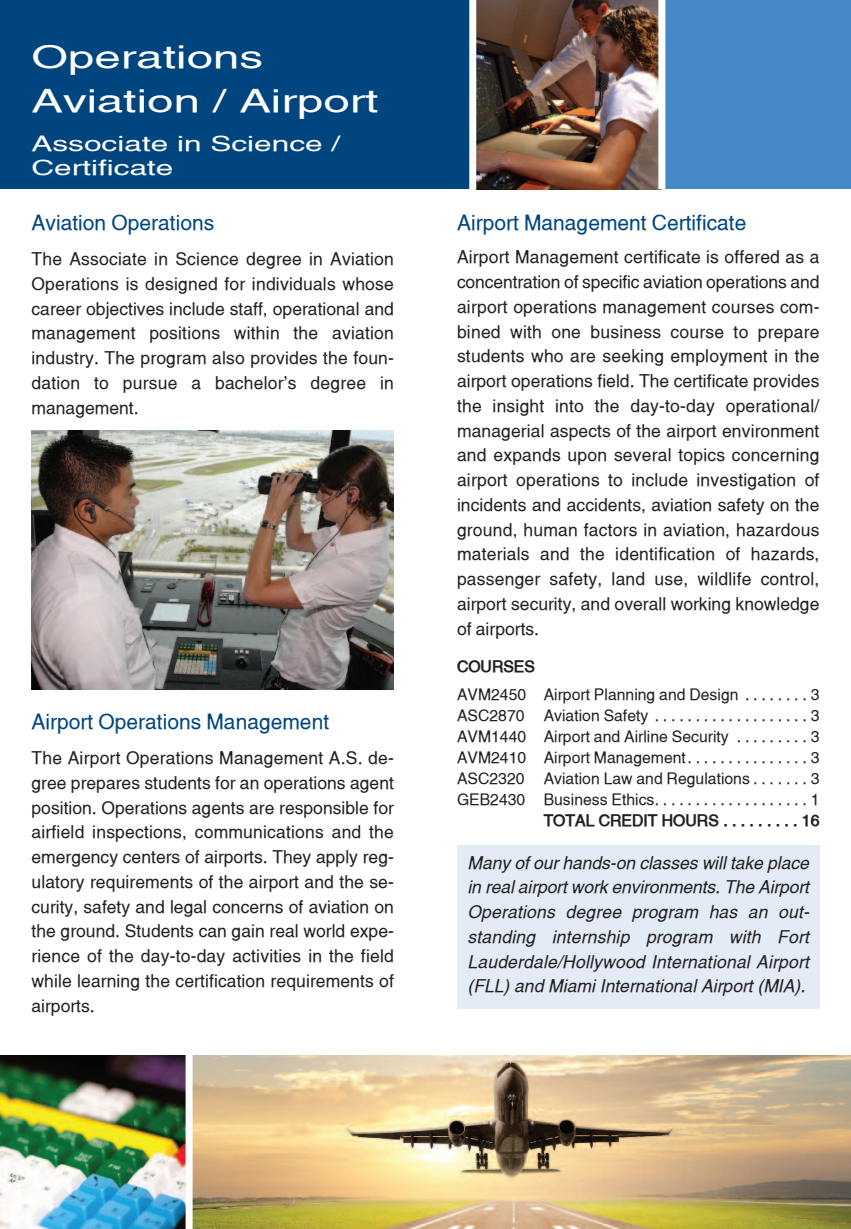
<style>
.page{position:relative;width:851px;height:1229px;background:#fff}
.page>*{position:absolute;margin:0;border:0;box-sizing:border-box;transform-origin:0 0}
.t1{font:31.5px/44.4px "Alps Extended Normal";color:#fff}
.t2{font:21px "Alps Normal";color:#01457f}
.t3{font:21px/24.5px "Alps Extended Normal";color:#fff}
.t4{font:17.5px/24.7px "Alps Normal";letter-spacing:.005em;color:#231f20;text-align:justify}
.t5{font:italic 17.5px/24.7px "Alps";color:#231f20;text-align:justify}
.t6{font:15.75px/21px "Alps Normal";color:#231f20;text-align:justify}
.t7{font:700 15.75px "Alps";color:#231f20}
</style>
<div class="page">
<div style="left:0;top:0;width:472px;height:189px;background:#01457f"></div>
<div style="left:662px;top:0;width:188px;height:189px;background:#4488c7"></div>
<img style="left:476px;top:0;width:182px;height:189px">
<div style="left:658px;top:0;width:7px;height:189px;background:#fff"></div>
<div style="left:469px;top:0;width:7px;height:196px;background:#fff"></div>
<img style="left:192px;top:1055px;width:658px;height:173px">
<img style="left:0;top:1055px;width:186px;height:173px">
<img style="left:32px;top:430px;width:362px;height:260px">
<div style="left:457px;top:845px;width:362px;height:163px;background:#e3ebf6"></div>
<h1 class="t1" style="left:32px;top:34px;width:348px">Operations<br>Aviation / Airport</h1>
<p class="t3" style="left:32px;top:131px;width:310px">Associate in Science /<br>Certificate</p>
<p class="t2" style="left:32px;top:210px;width:184px">Aviation operations</p>
<p class="t4" style="left:32px;top:246px;width:364px">the Associate in Science degree in Aviation operations is designed for individuals whose career objectives include staff, operational and management positions within the aviation industry. the program also provides the foun&shy;dation to pursue a bachelor’s degree in management.</p>
<p class="t2" style="left:32px;top:709px;width:299px">Airport operations management</p>
<p class="t4" style="left:31px;top:745px;width:364px">the Airport operations management A.S. de&shy;gree prepares students for an operations agent position. operations agents are responsible for airfield inspections, communications and the emergency centers of airports. they apply reg&shy;ulatory requirements of the airport and the se&shy;curity, safety and legal concerns of aviation on the ground. Students can gain real world expe&shy;rience of the day-to-day activities in the field while learning the certification requirements of airports.</p>
<p class="t2" style="left:457px;top:210px;width:291px">Airport management Certificate</p>
<p class="t4" style="left:457px;top:245px;width:364px">Airport management certificate is offered as a concentration of specific aviation operations and airport operations management courses com&shy;bined with one business course to prepare students who are seeking employment in the airport operations field. the certificate provides the insight into the day-to-day operational/ managerial aspects of the airport environment and expands upon several topics concerning airport operations to include investigation of incidents and accidents, aviation safety on the ground, human factors in aviation, hazardous materials and the identification of hazards, passenger safety, land use, wildlife control, airport security, and overall working knowledge of airports.</p>
<p class="t7" style="left:457px;top:656px;width:79px">COURSES</p>
<p class="t6" style="left:457px;top:683px;width:364px">AVm2450 Airport planning and Design . . . . . . . . 3<br>ASC2870 Aviation Safety . . . . . . . . . . . . . . . . . . . 3<br>AVm1440 Airport and Airline Security . . . . . . . . . 3<br>AVm2410 Airport management. . . . . . . . . . . . . . . 3<br>ASC2320 Aviation Law and Regulations . . . . . . . 3<br>GeB2430 Business ethics. . . . . . . . . . . . . . . . . . . 1</p>
<p class="t7" style="left:543px;top:810px;width:277px">TOTAL CREDIT HOURS . . . . . . . . . 16</p>
<p class="t5" style="left:467px;top:850px;width:343px">Many of our hands-on classes will take place in real airport work environments. The Airport Operations degree program has an out&shy;standing internship program with Fort Lauderdale/Hollywood International Airport (FLL) and Miami International Airport (MIA).</p>
</div>
